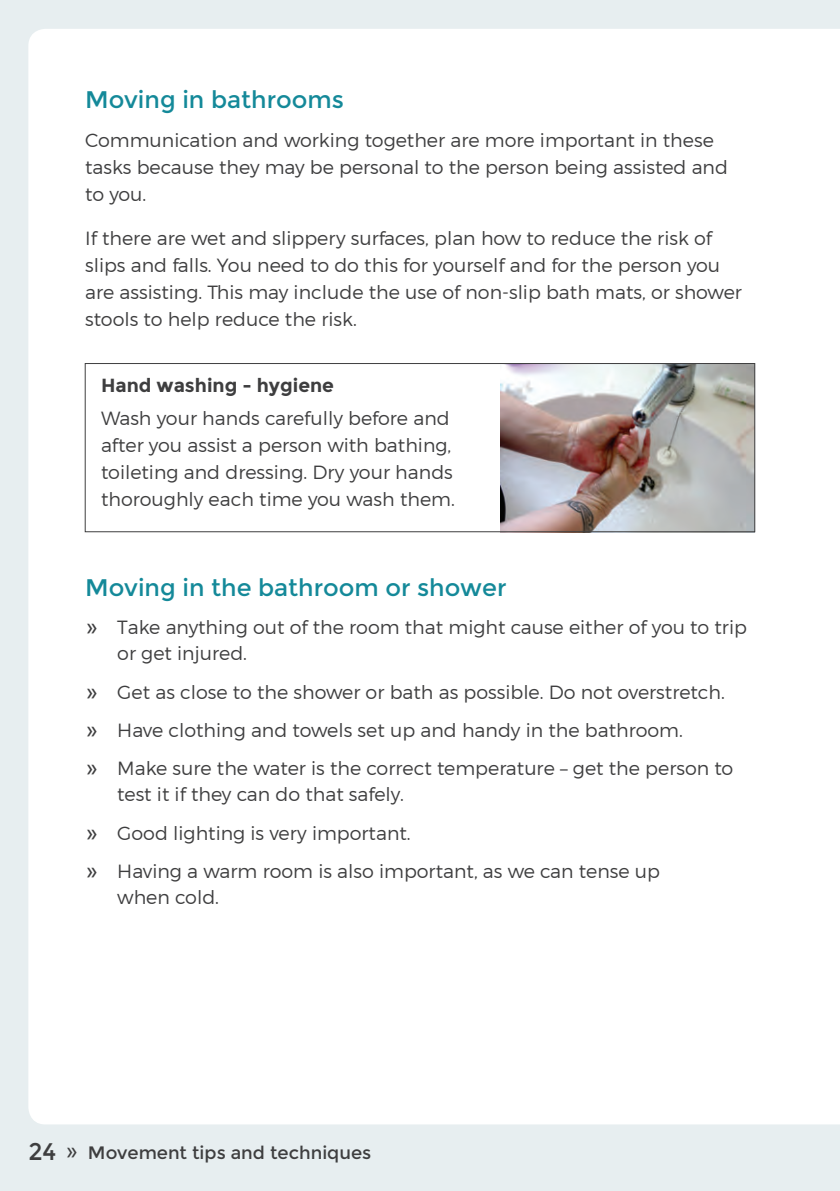
<style>
.page{position:relative;width:840px;height:1191px;background:#fff}
.page>*{position:absolute;margin:0;border:0;box-sizing:border-box;transform-origin:0 0}
.Subheading{font:24px "Montserrat";color:#148999}
.Body{font:300 19px/27px "Montserrat";color:#3e3e3f}
.Bullets_2{font:300 19px/26px "Montserrat";color:#3e3e3f}
.Body-2{font:700 19px "Montserrat";color:#3e3e3f}
.t1{font:18px "Montserrat";color:#3e3e3f}
.s1{font-size:28px}
.s2{font-size:24px}
.s3{font-weight:300;font-size:28px}
</style>
<div class="page">
<div style="left:0;top:0;width:839px;height:1191px;background:#e7eef0"></div>
<div style="left:28px;top:29px;width:811px;height:1095px;background:#fff"></div>
<img style="left:500px;top:365px;width:252px;height:165px">
<div style="left:85px;top:363px;width:669px;height:169px;border:1px solid #3e3e3f"></div>
<p class="Subheading" style="left:85px;top:86px;width:260px">Moving in bathrooms</p>
<p class="Body" style="left:85px;top:126px;width:644px">Communication and working together are more important in these tasks because they may be personal to the person being assisted and to you.</p>
<p class="Body" style="left:85px;top:224px;width:658px">If there are wet and slippery surfaces, plan how to reduce the risk of slips and falls. You need to do this for yourself and for the person you are assisting. This may include the use of non-slip bath mats, or shower stools to help reduce the risk.</p>
<p class="Body-2" style="left:101px;top:374px;width:234px">Hand washing - hygiene</p>
<p class="Body" style="left:101px;top:404px;width:355px">Wash your hands carefully before and after you assist a person with bathing, toileting and dressing. Dry your hands thoroughly each time you wash them.</p>
<p class="Subheading" style="left:85px;top:573px;width:422px">Moving in the bathroom or shower</p>
<p class="Bullets_2" style="left:117px;top:614px;width:631px;text-indent:-32px"><span class="s1">»</span> Take anything out of the room that might cause either of you to trip or get injured.</p>
<p class="Bullets_2" style="left:85px;top:678px;width:640px"><span class="s1">»</span> Get as close to the shower or bath as possible. Do not overstretch.</p>
<p class="Bullets_2" style="left:85px;top:717px;width:599px"><span class="s1">»</span> Have clothing and towels set up and handy in the bathroom.</p>
<p class="Bullets_2" style="left:117px;top:755px;width:617px;text-indent:-32px"><span class="s1">»</span> Make sure the water is the correct temperature – get the person to test it if they can do that safely.</p>
<p class="Bullets_2" style="left:85px;top:819px;width:327px"><span class="s1">»</span> Good lighting is very important.</p>
<p class="Bullets_2" style="left:117px;top:858px;width:544px;text-indent:-32px"><span class="s1">»</span> Having a warm room is also important, as we can tense up when cold.</p>
<p class="t1" style="left:28px;top:1142px;width:344px"><span class="s2">24</span> <span class="s3">»</span> Movement tips and techniques</p>
</div>
